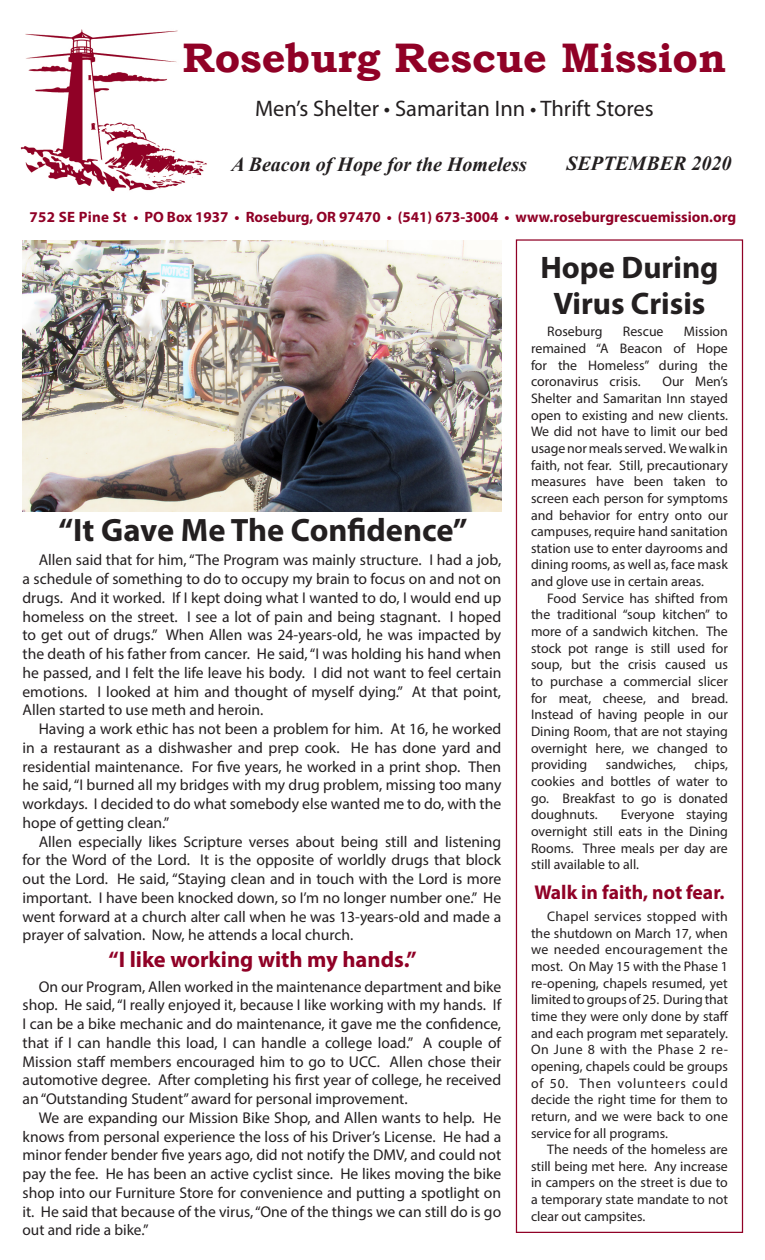
<style>
.page{position:relative;width:765px;height:1260px;background:#fff}
.page>*{position:absolute;margin:0;border:0;box-sizing:border-box;transform-origin:0 0}
.t1{font:700 41.25px "Bookman Old Style";color:#900126}
.t2{font:700 32.5px "Myriad Pro";color:#231f20}
.t3{font:700 31.25px "Myriad Pro";color:#231f20}
.t4{font:22.5px "Myriad Pro";color:#231f20}
.t5{font:700 22.5px "Myriad Pro";color:#900126}
.t6{font:italic 700 20px "Times New Roman";color:#231f20}
.t7{font:700 20px "Myriad Pro";color:#900126}
.t8{font:15.62px/18.8px "Myriad Pro";color:#231f20;text-align:justify}
.t9{font:15.5px "Myriad Pro";color:#231f20}
.t10{font:700 15px "Myriad Pro";color:#900126}
.t11{font:13.88px/16.6px "Myriad Pro";color:#231f20;text-align:justify}
</style>
<div class="page">
<img style="left:20px;top:29px;width:187px;height:163px">
<div style="left:516px;top:239px;width:227px;height:994px;border:1px solid #900126"></div>
<img style="left:22px;top:240px;width:479px;height:271px">
<p class="t1" style="left:183px;top:28px;width:545px">Roseburg Rescue Mission</p>
<p class="t4" style="left:255px;top:95px;width:400px">Men’s Shelter • Samaritan Inn • Thrift Stores</p>
<p class="t6" style="left:231px;top:150px;width:297px">A Beacon of Hope for the Homeless</p>
<p class="t6" style="left:566px;top:150px;width:167px">SEPTEMBER 2020</p>
<p class="t10" style="left:29px;top:207px;width:708px">752 SE Pine St • PO Box 1937 • Roseburg, OR 97470 • (541) 673-3004 • www.roseburgrescuemission.org</p>
<p class="t2" style="left:58px;top:509px;width:411px">“It Gave Me The Confidence”</p>
<p class="t8" style="left:22px;top:550px;width:480px;text-indent:16px">Allen said that for him, “The Program was mainly structure. I had a job, a schedule of something to do to occupy my brain to focus on and not on drugs. And it worked. If I kept doing what I wanted to do, I would end up homeless on the street. I see a lot of pain and being stagnant. I hoped to get out of drugs.” When Allen was 24-years-old, he was impacted by the death of his father from cancer. He said, “I was holding his hand when he passed, and I felt the life leave his body. I did not want to feel certain emotions. I looked at him and thought of myself dying.” At that point, Allen started to use meth and heroin.</p>
<p class="t8" style="left:22px;top:719px;width:480px;text-indent:16px">Having a work ethic has not been a problem for him. At 16, he worked in a restaurant as a dishwasher and prep cook. He has done yard and residential maintenance. For five years, he worked in a print shop. Then he said, “I burned all my bridges with my drug problem, missing too many workdays. I decided to do what somebody else wanted me to do, with the hope of getting clean.”</p>
<p class="t8" style="left:22px;top:832px;width:480px;text-indent:16px">Allen especially likes Scripture verses about being still and listening for the Word of the Lord. It is the opposite of worldly drugs that block out the Lord. He said, “Staying clean and in touch with the Lord is more important. I have been knocked down, so I’m no longer number one.” He went forward at a church alter call when he was 13-years-old and made a prayer of salvation. Now, he attends a local church.</p>
<p class="t5" style="left:109px;top:945px;width:310px">“I like working with my hands.”</p>
<p class="t8" style="left:22px;top:977px;width:480px;text-indent:16px">On our Program, Allen worked in the maintenance department and bike shop. He said, “I really enjoyed it, because I like working with my hands. If I can be a bike mechanic and do maintenance, it gave me the confidence, that if I can handle this load, I can handle a college load.” A couple of Mission staff members encouraged him to go to UCC. Allen chose their automotive degree. After completing his first year of college, he received an “Outstanding Student” award for personal improvement.</p>
<p class="t8" style="left:22px;top:1108px;width:480px;text-indent:16px">We are expanding our Mission Bike Shop, and Allen wants to help. He knows from personal experience the loss of his Driver’s License. He had a minor fender bender five years ago, did not notify the DMV, and could not pay the fee. He has been an active cyclist since. He likes moving the bike shop into our Furniture Store for convenience and putting a spotlight on it. He said that because of the virus, “One of the things we can still do is go</p>
<p class="t9" style="left:22px;top:1220px;width:128px">out and ride a bike.”</p>
<p class="t3" style="left:540px;top:248px;width:180px">Hope During</p>
<p class="t3" style="left:553px;top:283px;width:154px">Virus Crisis</p>
<p class="t11" style="left:547px;top:323px;width:57px">Roseburg</p>
<p class="t11" style="left:623px;top:323px;width:42px">Rescue</p>
<p class="t11" style="left:531px;top:323px;width:198px;text-indent:153px">Mission remained “A Beacon of Hope for the Homeless” during the coronavirus crisis.</p>
<p class="t11" style="left:531px;top:373px;width:198px;text-indent:131px">Our Men’s Shelter and Samaritan Inn stayed open to existing and new clients.<br>We did not have to limit our bed usage nor meals served. We walk in faith, not fear. Still, precautionary measures have been taken to screen each person for symptoms and behavior for entry onto our campuses, require hand sanitation station use to enter dayrooms and dining rooms, as well as, face mask and glove use in certain areas.</p>
<p class="t11" style="left:531px;top:590px;width:198px;text-indent:16px">Food Service has shifted from the traditional “soup kitchen” to more of a sandwich kitchen. The stock pot range is still used for soup, but the crisis caused us to purchase a commercial slicer for meat, cheese, and bread.<br>Instead of having people in our Dining Room, that are not staying overnight here, we changed to providing</p>
<p class="t11" style="left:531px;top:756px;width:198px;text-indent:164px">chips, cookies and bottles of water to go. Breakfast to go is donated doughnuts.</p>
<p class="t11" style="left:606px;top:756px;width:72px">sandwiches,</p>
<p class="t11" style="left:531px;top:806px;width:198px;text-indent:90px">Everyone staying overnight still eats in the Dining Rooms. Three meals per day are still available to all.</p>
<p class="t7" style="left:534px;top:879px;width:192px">Walk in faith, not fear.</p>
<p class="t11" style="left:531px;top:908px;width:199px;text-indent:16px">Chapel services stopped with the shutdown on March 17, when we needed encouragement the most. On May 15 with the Phase 1 re-opening, chapels resumed, yet limited to groups of 25. During that time they were only done by staff and each program met separately.<br>On June 8 with the Phase 2 re&shy;opening, chapels could be groups of 50. Then volunteers could decide the right time for them to return, and we were back to one service for all programs.</p>
<p class="t11" style="left:531px;top:1141px;width:198px;text-indent:16px">The needs of the homeless are still being met here. Any increase in campers on the street is due to a temporary state mandate to not clear out campsites.</p>
</div>
